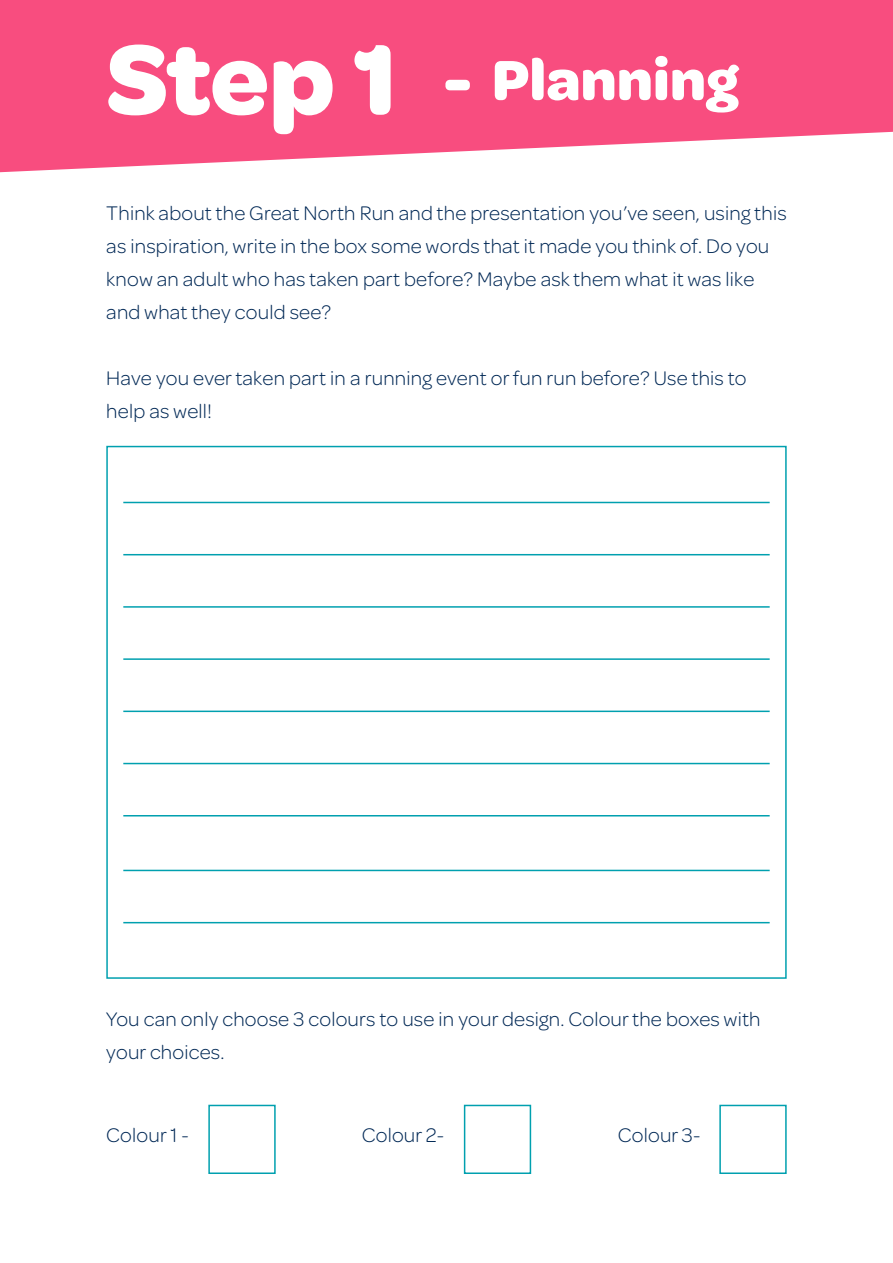
<style>
.page{position:relative;width:893px;height:1263px;background:#fff}
.page>*{position:absolute;margin:0;border:0;box-sizing:border-box;transform-origin:0 0}
.t1{font:700 105px "Omnes";color:#fff}
.t2{font:700 60px "Omnes";color:#fff}
.t3{font:300 21px/33px "Omnes";letter-spacing:.01em;color:#002855}
</style>
<div class="page">
<svg style="left:0;top:0;width:893px;height:172px;background:#f8618d"></svg>
<div style="left:106px;top:446px;width:681px;height:533px;background:#fff;border:2px solid #00a0af"></div>
<hr style="left:123px;top:554px;width:647px;height:1px;background:#00a0af">
<hr style="left:123px;top:502px;width:647px;height:1px;background:#00a0af">
<hr style="left:123px;top:658px;width:647px;height:2px;background:#00a0af">
<hr style="left:123px;top:606px;width:647px;height:2px;background:#00a0af">
<hr style="left:123px;top:710px;width:647px;height:2px;background:#00a0af">
<hr style="left:123px;top:763px;width:647px;height:1px;background:#00a0af">
<hr style="left:123px;top:815px;width:647px;height:1px;background:#00a0af">
<hr style="left:123px;top:870px;width:647px;height:1px;background:#00a0af">
<hr style="left:123px;top:922px;width:647px;height:1px;background:#00a0af">
<div style="left:208px;top:1105px;width:68px;height:69px;border:2px solid #00a0af"></div>
<div style="left:464px;top:1105px;width:67px;height:69px;border:2px solid #00a0af"></div>
<div style="left:719px;top:1105px;width:68px;height:69px;border:2px solid #00a0af"></div>
<p class="t1" style="left:106px;top:5px;width:292px">Step 1</p>
<p class="t2" style="left:444px;top:37px;width:296px">- Planning</p>
<p class="t3" style="left:106px;top:196px;width:682px">Think about the Great North Run and the presentation you’ve seen, using this as inspiration, write in the box some words that it made you think of. Do you know an adult who has taken part before? Maybe ask them what it was like and what they could see?</p>
<p class="t3" style="left:106px;top:361px;width:642px">Have you ever taken part in a running event or fun run before? Use this to help as well!</p>
<p class="t3" style="left:106px;top:1002px;width:656px">You can only choose 3 colours to use in your design. Colour the boxes with your choices.</p>
<p class="t3" style="left:106px;top:1117px;width:84px">Colour 1 -</p>
<p class="t3" style="left:362px;top:1117px;width:84px">Colour 2-</p>
<p class="t3" style="left:618px;top:1117px;width:84px">Colour 3-</p>
</div>
